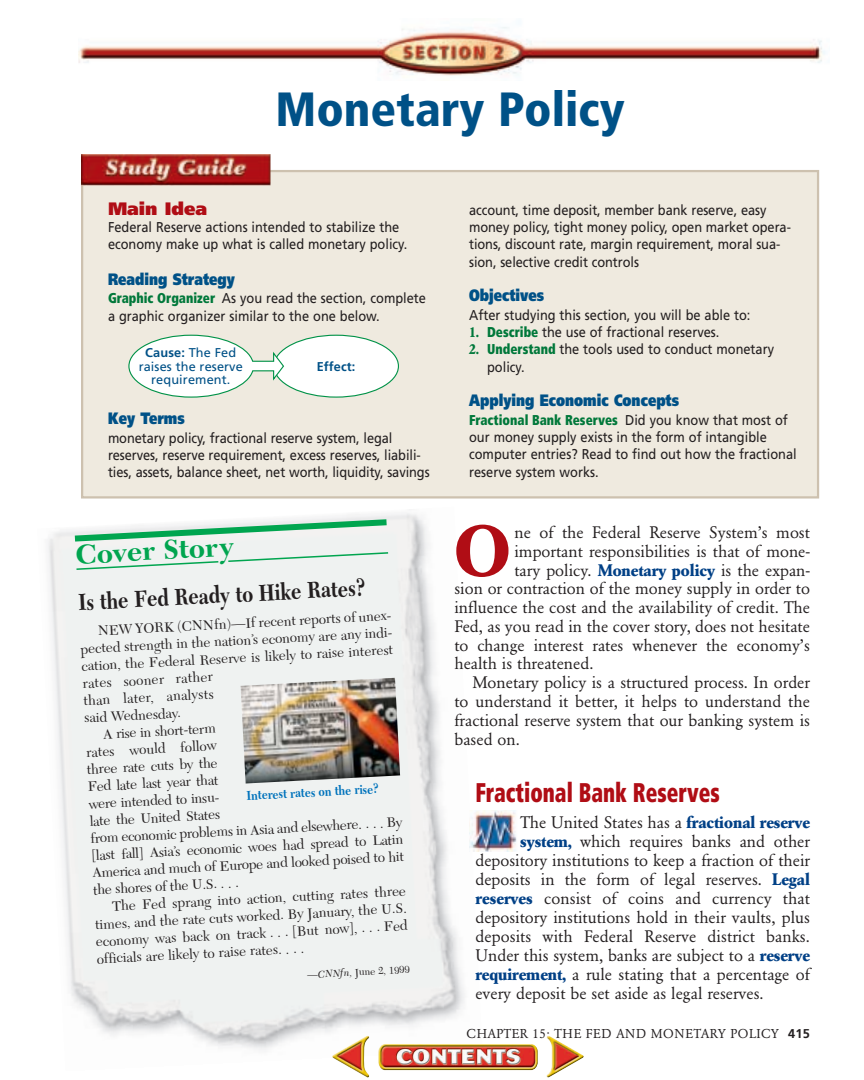
<style>
.page{position:relative;width:864px;height:1080px;background:#fff}
.page>*{position:absolute;margin:0;border:0;box-sizing:border-box;transform-origin:0 0}
.t1{font:700 70.8px "Garamond BE";color:#b00d15}
.t2{font:900 condensed 48px "Frutiger";color:#005187}
.t3{font:700 28.5px "New Caledonia";color:#00a54f}
.t4{font:900 condensed 27px "Frutiger";color:#b00d15;scale:.78 1}
.t5{font:700 24px "New Caledonia";color:#231f20;scale:.8 1}
.t6{font:900 18px "Frutiger";color:#b00d15}
.t7{font:16.5px "Garamond BE";color:#231f20}
.t8{font:900 16.5px "Frutiger";color:#005187;scale:.8 1}
.t9{font:14.25px/17.2px "Frutiger";color:#231f20;scale:.9 1}
.t10{font:14.25px "New Caledonia";color:#231f20}
.t11{font:700 13.5px "New Caledonia";color:#0073bc;scale:.82 1}
.t12{font:12.75px/13.5px "Frutiger";letter-spacing:.01em;color:#005187;text-align:center}
.t13{font:12.75px "Garamond BE";letter-spacing:.025em;color:#231f20}
.t14{font:700 12.75px "Frutiger";letter-spacing:.01em;color:#005187}
.t15{font:10.5px "New Caledonia";color:#231f20}
.s1{font-weight:900;font-stretch:condensed;color:#00783a}
.s2{font-weight:700}
.s3{font-style:italic}
.s4{font-family:"Garamond BE";font-weight:700;color:#00783a}
.s5{font-weight:700;color:#014086}
.s6{font-family:"Frutiger";font-weight:700}
</style>
<div class="page">
<img style="left:78px;top:27px;width:747px;height:49px">
<div style="left:82px;top:171px;width:736px;height:326px;background:#efeadf"></div>
<div style="left:81px;top:170px;width:738px;height:329px;border:2px solid #cdc1af"></div>
<img style="left:81px;top:155px;width:190px;height:31px">
<img style="left:48px;top:513px;width:434px;height:537px">
<svg style="left:69px;top:516px;width:324px;height:29px"></svg>
<svg style="left:75px;top:551px;width:315px;height:20px"></svg>
<img style="left:241px;top:678px;width:159px;height:106px">
<img style="left:469px;top:810px;width:48px;height:41px">
<div style="left:273px;top:335px;width:126px;height:63px;background:#fff;border:1px solid #009247;border-radius:50%"></div>
<svg style="left:128px;top:334px;width:157px;height:64px"></svg>
<img style="left:332px;top:1035px;width:252px;height:43px">
<p class="t2" style="left:275px;top:90px;width:351px">Monetary Policy</p>
<p class="t6" style="left:108px;top:201px;width:101px">Main Idea</p>
<p class="t9" style="left:108px;top:220px;width:334px">Federal Reserve actions intended to stabilize the economy make up what is called monetary policy.</p>
<p class="t8" style="left:108px;top:272px;width:160px">Reading Strategy</p>
<p class="t9" style="left:108px;top:291px;width:355px"><span class="s1">Graphic Organizer</span> As you read the section, complete a graphic organizer similar to the one below.</p>
<p class="t12" style="left:139px;top:347px;width:106px"><span class="s2">Cause:</span> The Fed raises the reserve requirement.</p>
<p class="t14" style="left:317px;top:361px;width:40px">Effect:</p>
<p class="t8" style="left:108px;top:412px;width:97px">Key Terms</p>
<p class="t9" style="left:108px;top:430px;width:359px">monetary policy, fractional reserve system, legal reserves, reserve requirement, excess reserves, liabili&shy;ties, assets, balance sheet, net worth, liquidity, savings</p>
<p class="t3" style="left:75px;top:543px;width:159px;rotate:-3deg">Cover Story</p>
<p class="t5" style="left:78px;top:592px;width:361px;rotate:-3deg">Is the Fed Ready to Hike Rates?</p>
<p class="t10" style="left:97px;top:625px;width:298px;rotate:-3deg">NEW YORK (CNNfn)—If recent reports of unex-</p>
<p class="t10" style="left:80px;top:643px;width:316px;rotate:-3deg">pected strength in the nation’s economy are any indi-</p>
<p class="t10" style="left:81px;top:660px;width:313px;rotate:-3deg">cation, the Federal Reserve is likely to raise interest</p>
<p class="t10" style="left:82px;top:677px;width:132px;rotate:-3deg">rates sooner rather</p>
<p class="t10" style="left:83px;top:695px;width:132px;rotate:-3deg">than later, analysts</p>
<p class="t10" style="left:84px;top:712px;width:98px;rotate:-3deg">said Wednesday.</p>
<p class="t10" style="left:103px;top:728px;width:114px;rotate:-3deg">A rise in short-term</p>
<p class="t10" style="left:86px;top:746px;width:132px;rotate:-3deg">rates would follow</p>
<p class="t10" style="left:87px;top:764px;width:132px;rotate:-3deg">three rate cuts by the</p>
<p class="t10" style="left:88px;top:781px;width:132px;rotate:-3deg">Fed late last year that</p>
<p class="t10" style="left:89px;top:798px;width:135px;rotate:-3deg">were intended to insu-</p>
<p class="t10" style="left:89px;top:815px;width:132px;rotate:-3deg">late the United States</p>
<p class="t11" style="left:246px;top:790px;width:162px;rotate:-3deg">Interest rates on the rise?</p>
<p class="t10" style="left:90px;top:832px;width:313px;rotate:-3deg">from economic problems in Asia and elsewhere. . . . By</p>
<p class="t10" style="left:91px;top:850px;width:313px;rotate:-3deg">[last fall] Asia’s economic woes had spread to Latin</p>
<p class="t10" style="left:92px;top:867px;width:313px;rotate:-3deg">America and much of Europe and looked poised to hit</p>
<p class="t10" style="left:93px;top:884px;width:147px;rotate:-3deg">the shores of the U.S. . . .</p>
<p class="t10" style="left:112px;top:900px;width:295px;rotate:-3deg">The Fed sprang into action, cutting rates three</p>
<p class="t10" style="left:95px;top:918px;width:313px;rotate:-3deg">times, and the rate cuts worked. By January, the U.S.</p>
<p class="t10" style="left:96px;top:936px;width:313px;rotate:-3deg">economy was back on track . . . [But now], . . . Fed</p>
<p class="t10" style="left:97px;top:953px;width:209px;rotate:-3deg">officials are likely to raise rates. . . .</p>
<p class="t15" style="left:307px;top:970px;width:104px;rotate:-3deg"><span class="s3">—CNNfn,</span> June 2, 1999</p>
<p class="t9" style="left:469px;top:202px;width:359px">account, time deposit, member bank reserve, easy money policy, tight money policy, open market opera&shy;tions, discount rate, margin requirement, moral sua&shy;sion, selective credit controls</p>
<p class="t8" style="left:469px;top:289px;width:95px">Objectives</p>
<p class="t9" style="left:469px;top:307px;width:314px">After studying this section, you will be able to:</p>
<p class="t9" style="left:469px;top:325px;width:280px"><span class="s4">1.</span> <span class="s1">Describe</span> the use of fractional reserves.</p>
<p class="t9" style="left:487px;top:342px;width:320px;text-indent:-18px"><span class="s4">2.</span> <span class="s1">Understand</span> the tools used to conduct monetary policy.</p>
<p class="t8" style="left:469px;top:394px;width:264px">Applying Economic Concepts</p>
<p class="t9" style="left:469px;top:412px;width:366px"><span class="s1">Fractional Bank Reserves</span> Did you know that most of our money supply exists in the form of intangible computer entries? Read to find out how the fractional reserve system works.</p>
<p class="t1" style="left:454px;top:522px;width:58px">O</p>
<p class="t7" style="left:514px;top:526px;width:297px">ne of the Federal Reserve System’s most</p>
<p class="t7" style="left:514px;top:544px;width:297px">important responsibilities is that of mone-</p>
<p class="t7" style="left:514px;top:563px;width:297px">tary policy. <span class="s5">Monetary policy</span> is the expan-</p>
<p class="t7" style="left:454px;top:582px;width:357px">sion or contraction of the money supply in order to</p>
<p class="t7" style="left:454px;top:601px;width:357px">influence the cost and the availability of credit. The</p>
<p class="t7" style="left:454px;top:619px;width:357px">Fed, as you read in the cover story, does not hesitate</p>
<p class="t7" style="left:454px;top:638px;width:357px">to change interest rates whenever the economy’s</p>
<p class="t7" style="left:454px;top:657px;width:140px">health is threatened.</p>
<p class="t7" style="left:472px;top:676px;width:339px">Monetary policy is a structured process. In order</p>
<p class="t7" style="left:454px;top:695px;width:357px">to understand it better, it helps to understand the</p>
<p class="t7" style="left:454px;top:714px;width:357px">fractional reserve system that our banking system is</p>
<p class="t7" style="left:454px;top:732px;width:67px">based on.</p>
<p class="t4" style="left:475px;top:782px;width:315px">Fractional Bank Reserves</p>
<p class="t7" style="left:520px;top:816px;width:291px">The United States has a <span class="s5">fractional reserve</span></p>
<p class="t7" style="left:520px;top:835px;width:291px"><span class="s5">system,</span> which requires banks and other</p>
<p class="t7" style="left:475px;top:854px;width:336px">depository institutions to keep a fraction of their</p>
<p class="t7" style="left:475px;top:873px;width:336px">deposits in the form of legal reserves. <span class="s5">Legal</span></p>
<p class="t7" style="left:475px;top:891px;width:336px"><span class="s5">reserves</span> consist of coins and currency that</p>
<p class="t7" style="left:475px;top:910px;width:336px">depository institutions hold in their vaults, plus</p>
<p class="t7" style="left:475px;top:929px;width:336px">deposits with Federal Reserve district banks.</p>
<p class="t7" style="left:475px;top:948px;width:336px">Under this system, banks are subject to a <span class="s5">reserve</span></p>
<p class="t7" style="left:475px;top:967px;width:336px"><span class="s5">requirement,</span> a rule stating that a percentage of</p>
<p class="t7" style="left:475px;top:986px;width:290px">every deposit be set aside as legal reserves.</p>
<p class="t13" style="left:467px;top:1029px;width:345px">CHAPTER 15: THE FED AND MONETARY POLICY <span class="s6">415</span></p>
</div>
